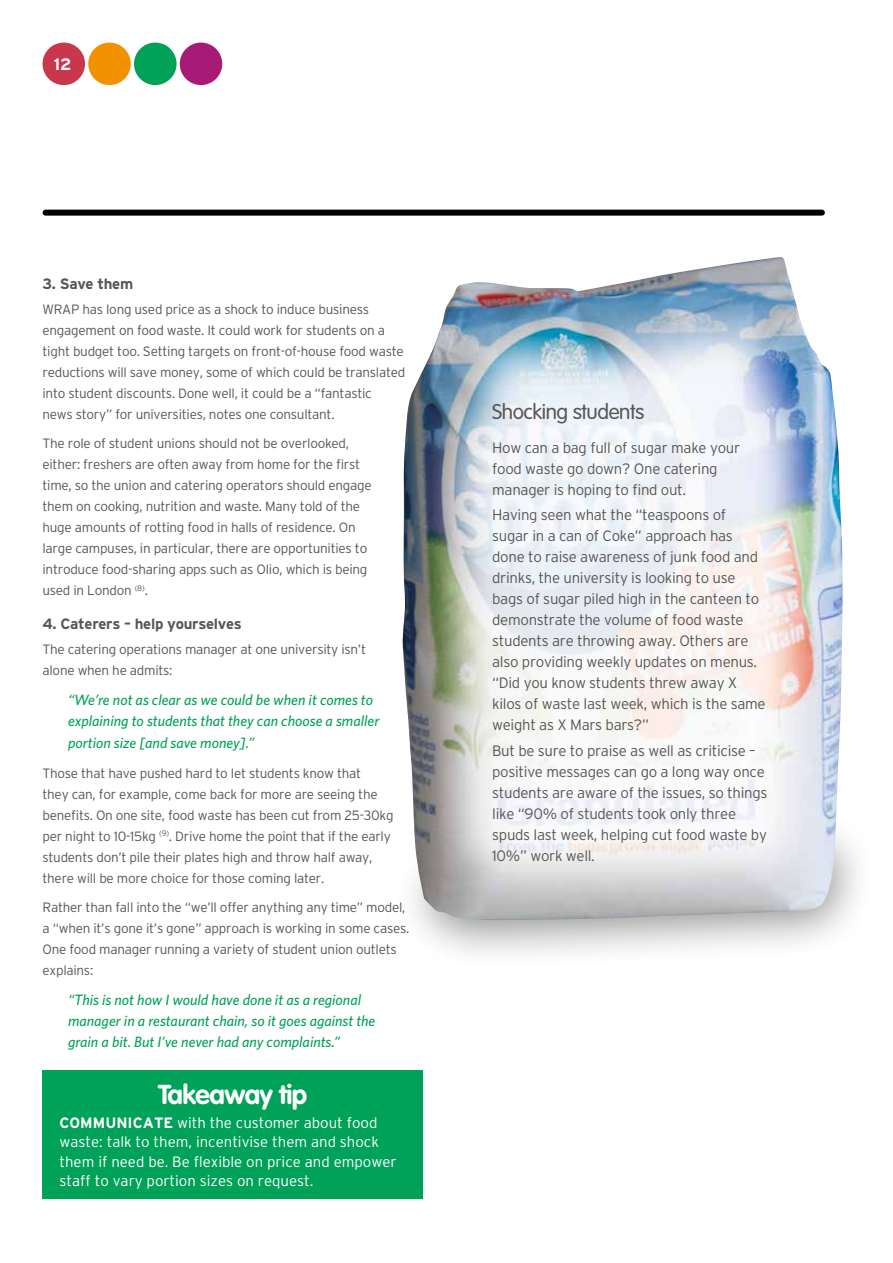
<style>
.page{position:relative;width:893px;height:1263px;background:#fff}
.page>*{position:absolute;margin:0;border:0;box-sizing:border-box;transform-origin:0 0}
.t1{font:700 27px "VAG Rounded";letter-spacing:-.02em;color:#fff}
.t2{font:300 21px "VAG Rounded";letter-spacing:-.02em;color:#575756}
.t3{font:700 16.5px "Interstate";color:#fff}
.t4{font:300 15px/21px "Interstate";letter-spacing:-.02em;color:#575756}
.t5{font:italic 500 15px/21px "Whitney";color:#00a159}
.t6{font:300 15px/19.5px "Interstate";color:#fff}
.t7{font:700 15px "Interstate";letter-spacing:-.02em;color:#575756}
.t8{font:300 13.5px/21px "Interstate";letter-spacing:-.02em;color:#575756}
.s1{font-weight:700}
</style>
<div class="page">
<div style="left:393px;top:812px;width:483px;height:158px;background:#000;opacity:.4"></div>
<img style="left:403px;top:257px;width:440px;height:663px">
<div style="left:46px;top:210px;width:776px;height:6px;background:#000"></div>
<div style="left:43px;top:43px;width:42px;height:42px;background:#c8374e;border-radius:50%"></div>
<div style="left:88px;top:43px;width:43px;height:42px;background:#f39200;border-radius:50%"></div>
<div style="left:134px;top:43px;width:43px;height:42px;background:#00a159;border-radius:50%"></div>
<div style="left:180px;top:43px;width:42px;height:42px;background:#a71a75;border-radius:50%"></div>
<div style="left:43px;top:1070px;width:380px;height:129px;background:#00a159"></div>
<p class="t3" style="left:54px;top:55px;width:19px">12</p>
<p class="t7" style="left:43px;top:275px;width:92px">3. Save them</p>
<p class="t8" style="left:43px;top:298px;width:364px">WRAP has long used price as a shock to induce business engagement on food waste. It could work for students on a tight budget too. Setting targets on front-of-house food waste reductions will save money, some of which could be translated into student discounts. Done well, it could be a “fantastic news story” for universities, notes one consultant.</p>
<p class="t8" style="left:43px;top:433px;width:331px">The role of student unions should not be overlooked, either: freshers are often away from home for the first time, so the union and catering operators should engage them on cooking, nutrition and waste. Many told of the huge amounts of rotting food in halls of residence. On large campuses, in particular, there are opportunities to introduce food-sharing apps such as Olio, which is being used in London <sup>(8)</sup>.</p>
<p class="t7" style="left:43px;top:615px;width:201px">4. Caterers – help yourselves</p>
<p class="t8" style="left:43px;top:639px;width:325px">The catering operations manager at one university isn’t alone when he admits:</p>
<p class="t5" style="left:68px;top:689px;width:313px">“We’re not as clear as we could be when it comes to explaining to students that they can choose a smaller</p>
<p class="t5" style="left:68px;top:732px;width:188px">portion size [and save money].”</p>
<p class="t8" style="left:43px;top:762px;width:353px">Those that have pushed hard to let students know that<br>they can, for example, come back for more are seeing the benefits. On one site, food waste has been cut from 25-30kg per night to 10-15kg <sup>(9)</sup>. Drive home the point that if the early students don’t pile their plates high and throw half away, there will be more choice for those coming later.</p>
<p class="t8" style="left:43px;top:897px;width:368px">Rather than fall into the “we’ll offer anything any time” model, a “when it’s gone it’s gone” approach is working in some cases.<br>One food manager running a variety of student union outlets explains:</p>
<p class="t5" style="left:68px;top:989px;width:309px">“This is not how I would have done it as a regional manager in a restaurant chain, so it goes against the grain a bit. But I’ve never had any complaints.”</p>
<h1 class="t1" style="left:158px;top:1079px;width:151px">Takeaway tip</h1>
<p class="t6" style="left:60px;top:1113px;width:339px"><span class="s1">COMMUNICATE</span> with the customer about food waste: talk to them, incentivise them and shock them if need be. Be flexible on price and empower staff to vary portion sizes on request.</p>
<h2 class="t2" style="left:492px;top:400px;width:154px">Shocking students</h2>
<p class="t4" style="left:492px;top:437px;width:249px">How can a bag full of sugar make your food waste go down? One catering manager is hoping to find out.</p>
<p class="t4" style="left:492px;top:504px;width:275px">Having seen what the “teaspoons of sugar in a can of Coke” approach has done to raise awareness of junk food and drinks, the university is looking to use bags of sugar piled high in the canteen to demonstrate the volume of food waste students are throwing away. Others are also providing weekly updates on menus. “Did you know students threw away X kilos of waste last week, which is the same weight as X Mars bars?”</p>
<p class="t4" style="left:492px;top:740px;width:277px">But be sure to praise as well as criticise – positive messages can go a long way once students are aware of the issues, so things like “90% of students took only three spuds last week, helping cut food waste by 10%” work well.</p>
</div>
